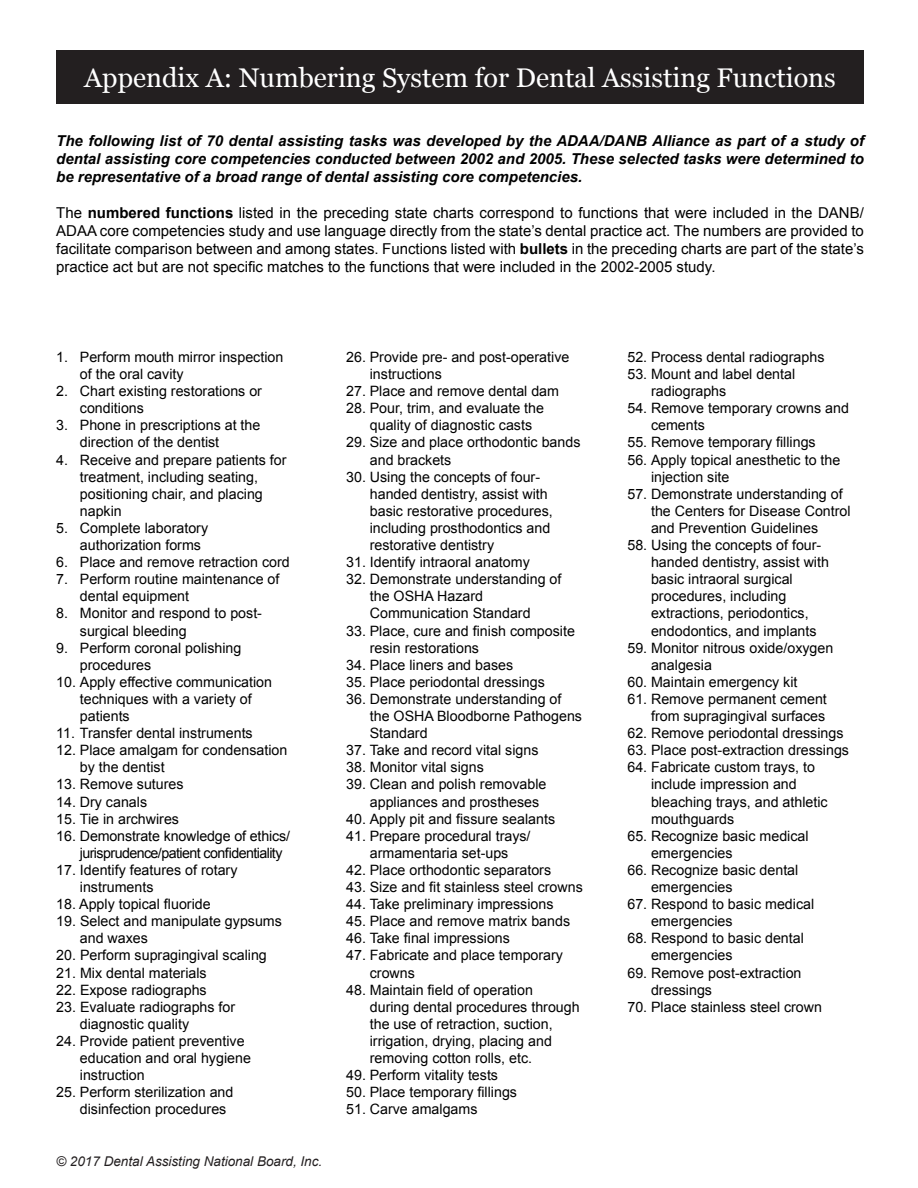
<style>
.page{position:relative;width:918px;height:1188px;background:#fff}
.page>*{position:absolute;margin:0;border:0;box-sizing:border-box;transform-origin:0 0}
.t1{font:27px "Georgia";color:#fff}
.t2{font:15px/18px "Arial";color:#000;text-align:justify}
.Body_Text{font:italic 700 15px/18px "Arial";color:#000;text-align:justify}
.t3{font:14.25px/17.1px "Arial";color:#000}
.t4{font:14.25px/17.1px "Arial";letter-spacing:-.04em;color:#000}
.t5{font:italic 13.5px "Arial";color:#231f20}
.s1{font-weight:700}
</style>
<div class="page">
<div style="left:56px;top:51px;width:808px;height:53px;background:#231f20"></div>
<p class="t1" style="left:84px;top:63px;width:753px">Appendix A: Numbering System for Dental Assisting Functions</p>
<p class="Body_Text" style="left:56px;top:133px;width:809px">The following list of 70 dental assisting tasks was developed by the ADAA/DANB Alliance as part of a study of dental assisting core competencies conducted between 2002 and 2005. These selected tasks were determined to be representative of a broad range of dental assisting core competencies.</p>
<p class="t2" style="left:56px;top:204px;width:809px">The <span class="s1">numbered functions</span> listed in the preceding state charts correspond to functions that were included in the DANB/ ADAA core competencies study and use language directly from the state’s dental practice act. The numbers are provided to facilitate comparison between and among states. Functions listed with <span class="s1">bullets</span> in the preceding charts are part of the state’s practice act but are not specific matches to the functions that were included in the 2002-2005 study.</p>
<p class="t3" style="left:80px;top:349px;width:205px;text-indent:-24px">1. Perform mouth mirror inspection of the oral cavity</p>
<p class="t3" style="left:80px;top:383px;width:184px;text-indent:-24px">2. Chart existing restorations or conditions</p>
<p class="t3" style="left:80px;top:417px;width:182px;text-indent:-24px">3. Phone in prescriptions at the direction of the dentist</p>
<p class="t3" style="left:80px;top:451px;width:208px;text-indent:-24px">4. Receive and prepare patients for treatment, including seating, positioning chair, and placing napkin</p>
<p class="t3" style="left:80px;top:520px;width:130px;text-indent:-24px">5. Complete laboratory authorization forms</p>
<p class="t3" style="left:56px;top:554px;width:235px">6. Place and remove retraction cord</p>
<p class="t3" style="left:80px;top:571px;width:201px;text-indent:-24px">7. Perform routine maintenance of dental equipment</p>
<p class="t3" style="left:80px;top:605px;width:184px;text-indent:-24px">8. Monitor and respond to post&shy;surgical bleeding</p>
<p class="t3" style="left:80px;top:639px;width:163px;text-indent:-24px">9. Perform coronal polishing procedures</p>
<p class="t3" style="left:80px;top:673px;width:194px;text-indent:-24px">10. Apply effective communication techniques with a variety of patients</p>
<p class="t3" style="left:56px;top:725px;width:198px">11. Transfer dental instruments</p>
<p class="t3" style="left:80px;top:742px;width:209px;text-indent:-24px">12. Place amalgam for condensation by the dentist</p>
<p class="t3" style="left:56px;top:776px;width:129px">13. Remove sutures</p>
<p class="t3" style="left:56px;top:793px;width:92px">14. Dry canals</p>
<p class="t3" style="left:56px;top:810px;width:124px">15. Tie in archwires</p>
<p class="t4" style="left:80px;top:827px;width:212px;text-indent:-24px">16. Demonstrate knowledge of ethics/ jurisprudence/patient confidentiality</p>
<p class="t3" style="left:80px;top:862px;width:159px;text-indent:-24px">17. Identify features of rotary instruments</p>
<p class="t3" style="left:56px;top:896px;width:156px">18. Apply topical fluoride</p>
<p class="t3" style="left:80px;top:913px;width:204px;text-indent:-24px">19. Select and manipulate gypsums and waxes</p>
<p class="t3" style="left:56px;top:947px;width:212px">20. Perform supragingival scaling</p>
<p class="t3" style="left:56px;top:964px;width:152px">21. Mix dental materials</p>
<p class="t3" style="left:56px;top:981px;width:152px">22. Expose radiographs</p>
<p class="t3" style="left:80px;top:998px;width:157px;text-indent:-24px">23. Evaluate radiographs for diagnostic quality</p>
<p class="t3" style="left:80px;top:1033px;width:173px;text-indent:-24px">24. Provide patient preventive education and oral hygiene instruction</p>
<p class="t3" style="left:80px;top:1084px;width:155px;text-indent:-24px">25. Perform sterilization and disinfection procedures</p>
<p class="t5" style="left:56px;top:1152px;width:268px">© 2017 Dental Assisting National Board, Inc.</p>
<p class="t3" style="left:370px;top:349px;width:201px;text-indent:-24px">26. Provide pre- and post-operative instructions</p>
<p class="t3" style="left:346px;top:383px;width:214px">27. Place and remove dental dam</p>
<p class="t3" style="left:370px;top:400px;width:176px;text-indent:-24px">28. Pour, trim, and evaluate the quality of diagnostic casts</p>
<p class="t3" style="left:370px;top:434px;width:212px;text-indent:-24px">29. Size and place orthodontic bands and brackets</p>
<p class="t3" style="left:370px;top:468px;width:184px;text-indent:-24px">30. Using the concepts of four&shy;handed dentistry, assist with basic restorative procedures, including prosthodontics and restorative dentistry</p>
<p class="t3" style="left:346px;top:554px;width:185px">31. Identify intraoral anatomy</p>
<p class="t3" style="left:370px;top:571px;width:193px;text-indent:-24px">32. Demonstrate understanding of the OSHA Hazard<br>Communication Standard</p>
<p class="t3" style="left:370px;top:622px;width:207px;text-indent:-24px">33. Place, cure and finish composite resin restorations</p>
<p class="t3" style="left:346px;top:656px;width:168px">34. Place liners and bases</p>
<p class="t3" style="left:346px;top:673px;width:200px">35. Place periodontal dressings</p>
<p class="t3" style="left:370px;top:691px;width:214px;text-indent:-24px">36. Demonstrate understanding of the OSHA Bloodborne Pathogens<br>Standard</p>
<p class="t3" style="left:346px;top:742px;width:194px">37. Take and record vital signs</p>
<p class="t3" style="left:346px;top:759px;width:139px">38. Monitor vital signs</p>
<p class="t3" style="left:370px;top:776px;width:178px;text-indent:-24px">39. Clean and polish removable appliances and prostheses</p>
<p class="t3" style="left:346px;top:810px;width:210px">40. Apply pit and fissure sealants</p>
<p class="t3" style="left:346px;top:827px;width:186px;text-align:center">41. Prepare procedural trays/ armamentaria set-ups</p>
<p class="t3" style="left:346px;top:862px;width:207px">42. Place orthodontic separators</p>
<p class="t3" style="left:346px;top:879px;width:238px">43. Size and fit stainless steel crowns</p>
<p class="t3" style="left:346px;top:896px;width:209px">44. Take preliminary impressions</p>
<p class="t3" style="left:346px;top:913px;width:225px">45. Place and remove matrix bands</p>
<p class="t3" style="left:346px;top:930px;width:165px">46. Take final impressions</p>
<p class="t3" style="left:370px;top:947px;width:195px;text-indent:-24px">47. Fabricate and place temporary crowns</p>
<p class="t3" style="left:370px;top:981px;width:211px;text-indent:-24px">48. Maintain field of operation<br>during dental procedures through the use of retraction, suction, irrigation, drying, placing and removing cotton rolls, etc.</p>
<p class="t3" style="left:346px;top:1067px;width:153px">49. Perform vitality tests</p>
<p class="t3" style="left:346px;top:1084px;width:172px">50. Place temporary fillings</p>
<p class="t3" style="left:346px;top:1101px;width:133px">51. Carve amalgams</p>
<p class="t3" style="left:627px;top:349px;width:199px">52. Process dental radiographs</p>
<p class="t3" style="left:651px;top:366px;width:146px;text-indent:-24px">53. Mount and label dental radiographs</p>
<p class="t3" style="left:651px;top:400px;width:199px;text-indent:-24px">54. Remove temporary crowns and cements</p>
<p class="t3" style="left:627px;top:434px;width:190px">55. Remove temporary fillings</p>
<p class="t3" style="left:651px;top:451px;width:191px;text-indent:-24px">56. Apply topical anesthetic to the injection site</p>
<p class="t3" style="left:651px;top:485px;width:201px;text-indent:-24px">57. Demonstrate understanding of the Centers for Disease Control and Prevention Guidelines</p>
<p class="t3" style="left:651px;top:537px;width:179px;text-indent:-24px">58. Using the concepts of four&shy;handed dentistry, assist with basic intraoral surgical procedures, including extractions, periodontics, endodontics, and implants</p>
<p class="t3" style="left:651px;top:639px;width:184px;text-indent:-24px">59. Monitor nitrous oxide/oxygen analgesia</p>
<p class="t3" style="left:627px;top:673px;width:172px">60. Maintain emergency kit</p>
<p class="t3" style="left:627px;top:691px;width:201px;text-align:right">61. Remove permanent cement from supragingival surfaces</p>
<p class="t3" style="left:627px;top:725px;width:218px">62. Remove periodontal dressings</p>
<p class="t3" style="left:627px;top:742px;width:223px">63. Place post-extraction dressings</p>
<p class="t3" style="left:651px;top:759px;width:178px;text-indent:-24px">64. Fabricate custom trays, to include impression and bleaching trays, and athletic mouthguards</p>
<p class="t3" style="left:651px;top:827px;width:159px;text-indent:-24px">65. Recognize basic medical emergencies</p>
<p class="t3" style="left:651px;top:862px;width:149px;text-indent:-24px">66. Recognize basic dental emergencies</p>
<p class="t3" style="left:651px;top:896px;width:165px;text-indent:-24px">67. Respond to basic medical emergencies</p>
<p class="t3" style="left:651px;top:930px;width:154px;text-indent:-24px">68. Respond to basic dental emergencies</p>
<p class="t3" style="left:651px;top:964px;width:152px;text-indent:-24px">69. Remove post-extraction dressings</p>
<p class="t3" style="left:627px;top:998px;width:196px">70. Place stainless steel crown</p>
</div>
